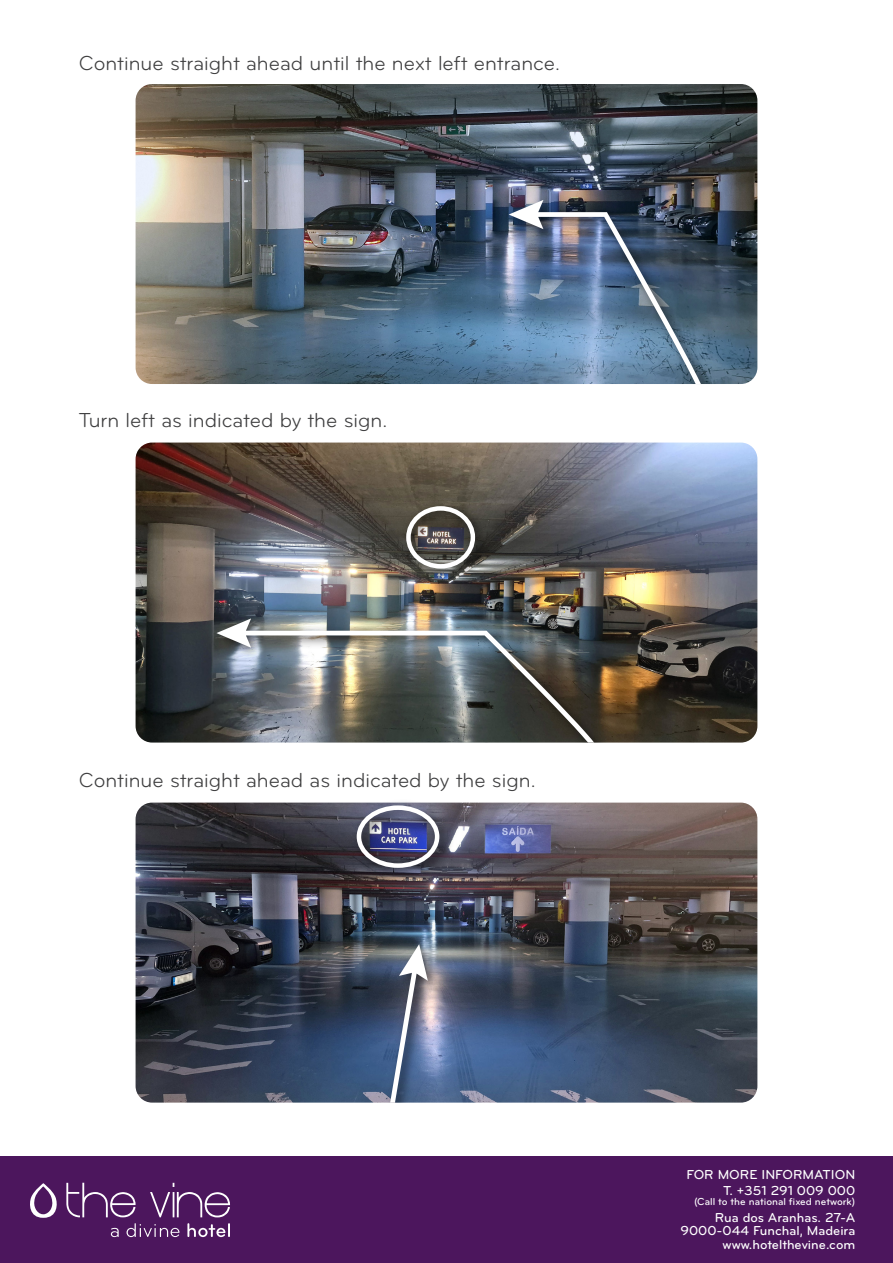
<style>
.page{position:relative;width:893px;height:1263px;background:#fff}
.page>*{position:absolute;margin:0;border:0;box-sizing:border-box;transform-origin:0 0}
.t1{font:21px "Bryant";color:#3e3e3f}
.t2{font:500 13.5px/13.5px "Bryant";color:#fff;text-align:right}
.t3{font:500 10.5px "Bryant";color:#fff}
</style>
<div class="page">
<div style="left:0;top:1157px;width:893px;height:106px;background:#4c165d"></div>
<svg style="left:30px;top:1183px;width:27px;height:35px"></svg>
<svg style="left:66px;top:1183px;width:164px;height:34px"></svg>
<svg style="left:111px;top:1228px;width:8px;height:9px"></svg>
<svg style="left:127px;top:1223px;width:52px;height:14px"></svg>
<svg style="left:187px;top:1223px;width:43px;height:14px"></svg>
<img style="left:136px;top:84px;width:621px;height:300px">
<img style="left:704px;top:191px;width:17px;height:193px">
<img style="left:438px;top:114px;width:266px;height:270px">
<img style="left:136px;top:443px;width:621px;height:299px">
<img style="left:208px;top:610px;width:408px;height:132px">
<img style="left:216px;top:618px;width:383px;height:124px">
<img style="left:398px;top:498px;width:94px;height:88px">
<div style="left:406px;top:506px;width:69px;height:63px;border:4px solid #fff;border-radius:50%"></div>
<img style="left:136px;top:803px;width:621px;height:299px">
<img style="left:379px;top:935px;width:66px;height:167px">
<img style="left:387px;top:944px;width:41px;height:158px">
<img style="left:348px;top:802px;width:109px;height:83px">
<div style="left:357px;top:805px;width:82px;height:63px;border:4px solid #fff;border-radius:50%"></div>
<p class="t1" style="left:79px;top:50px;width:483px">Continue straight ahead until the next left entrance.</p>
<p class="t1" style="left:79px;top:407px;width:310px">Turn left as indicated by the sign.</p>
<p class="t1" style="left:79px;top:767px;width:458px">Continue straight ahead as indicated by the sign.</p>
<p class="t2" style="left:686px;top:1166px;width:170px;line-height:16.2px">FOR MORE INFORMATION<br>T. +351 291 009 000</p>
<p class="t3" style="left:694px;top:1195px;width:163px">(Call to the national fixed network)</p>
<p class="t2" style="left:680px;top:1210px;width:176px">Rua dos Aranhas. 27-A<br>9000-044 Funchal, Madeira www.hotelthevine.com</p>
</div>
